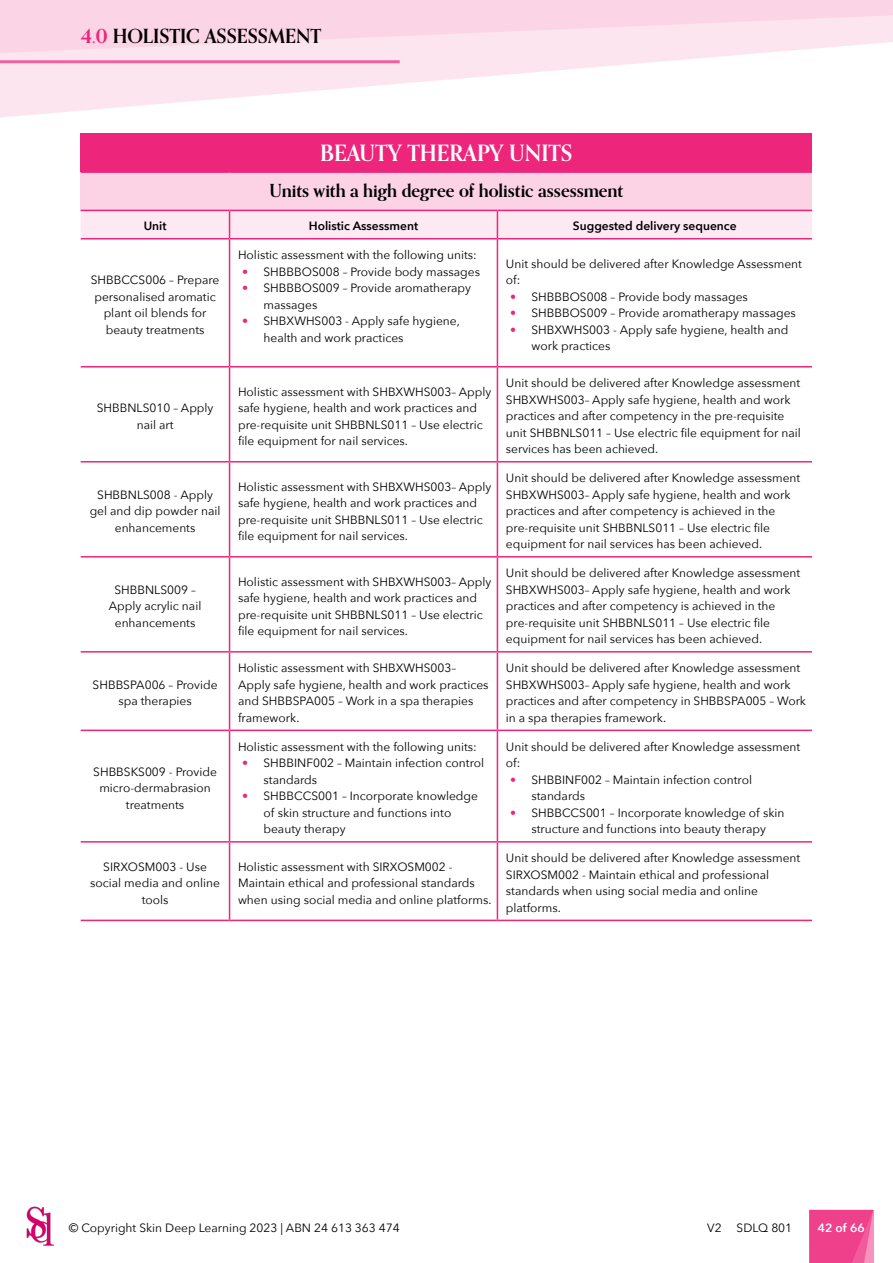
<style>
.page{position:relative;width:893px;height:1263px;background:#fff}
.page>*{position:absolute;margin:0;border:0;box-sizing:border-box;transform-origin:0 0}
.t1{font:700 22.5px "Orpheus Pro";color:#fff}
.t2{font:700 19.5px "Orpheus Pro";color:#000}
.t3{font:700 18px "Orpheus Pro";color:#000}
.t4{font:12px/16.5px "Avenir Next";color:#000}
.t5{font:600 12px "Avenir Next";color:#000}
.t6{font:600 12px "Avenir Next";color:#fff}
.s1{color:#ed257b}
</style>
<div class="page">
<svg style="left:809px;top:1210px;width:64px;height:53px;background:#ef4890"></svg>
<svg style="left:0;top:56px;width:723px;height:62px"></svg>
<svg style="left:0;top:0;width:893px;height:56px;background:#fbdbe9"></svg>
<div style="left:81px;top:134px;width:731px;height:38px;background:#ed257b"></div>
<div style="left:81px;top:172px;width:731px;height:38px;background:#fbd3e5"></div>
<hr style="left:81px;top:133px;width:149px;height:2px;background:#ed257b">
<hr style="left:230px;top:133px;width:267px;height:2px;background:#ed257b">
<hr style="left:497px;top:133px;width:315px;height:2px;background:#ed257b">
<hr style="left:81px;top:171px;width:149px;height:2px;background:#ed257b">
<hr style="left:230px;top:171px;width:267px;height:2px;background:#ed257b">
<hr style="left:497px;top:171px;width:315px;height:2px;background:#ed257b">
<svg style="left:81px;top:210px;width:731px;height:28px;background:#fce0ec"></svg>
<hr style="left:81px;top:730px;width:149px;height:1px;background:#ed257b">
<hr style="left:230px;top:730px;width:267px;height:1px;background:#ed257b">
<hr style="left:497px;top:730px;width:315px;height:1px;background:#ed257b">
<hr style="left:81px;top:841px;width:149px;height:2px;background:#ed257b">
<hr style="left:230px;top:841px;width:267px;height:2px;background:#ed257b">
<hr style="left:497px;top:841px;width:315px;height:2px;background:#ed257b">
<hr style="left:81px;top:920px;width:149px;height:1px;background:#ed257b">
<hr style="left:230px;top:920px;width:267px;height:1px;background:#ed257b">
<hr style="left:497px;top:920px;width:315px;height:1px;background:#ed257b">
<hr style="left:81px;top:238px;width:149px;height:1px;background:#ed257b">
<hr style="left:230px;top:238px;width:267px;height:1px;background:#ed257b">
<hr style="left:229px;top:239px;width:1px;height:127px;background:#ed257b">
<hr style="left:497px;top:238px;width:315px;height:1px;background:#ed257b">
<hr style="left:497px;top:239px;width:1px;height:127px;background:#ed257b">
<hr style="left:81px;top:366px;width:149px;height:1px;background:#ed257b">
<hr style="left:230px;top:366px;width:267px;height:1px;background:#ed257b">
<hr style="left:229px;top:367px;width:1px;height:94px;background:#ed257b">
<hr style="left:497px;top:366px;width:315px;height:1px;background:#ed257b">
<hr style="left:497px;top:367px;width:1px;height:94px;background:#ed257b">
<hr style="left:81px;top:461px;width:149px;height:1px;background:#ed257b">
<hr style="left:230px;top:461px;width:267px;height:1px;background:#ed257b">
<hr style="left:229px;top:462px;width:1px;height:94px;background:#ed257b">
<hr style="left:497px;top:461px;width:315px;height:1px;background:#ed257b">
<hr style="left:497px;top:462px;width:1px;height:94px;background:#ed257b">
<hr style="left:81px;top:556px;width:149px;height:1px;background:#ed257b">
<hr style="left:230px;top:556px;width:267px;height:1px;background:#ed257b">
<hr style="left:229px;top:557px;width:1px;height:94px;background:#ed257b">
<hr style="left:497px;top:556px;width:315px;height:1px;background:#ed257b">
<hr style="left:497px;top:557px;width:1px;height:94px;background:#ed257b">
<hr style="left:81px;top:651px;width:149px;height:2px;background:#ed257b">
<hr style="left:230px;top:651px;width:267px;height:2px;background:#ed257b">
<hr style="left:229px;top:652px;width:1px;height:78px;background:#ed257b">
<hr style="left:497px;top:651px;width:315px;height:2px;background:#ed257b">
<hr style="left:497px;top:652px;width:1px;height:78px;background:#ed257b">
<hr style="left:229px;top:731px;width:1px;height:110px;background:#ed257b">
<hr style="left:497px;top:731px;width:1px;height:110px;background:#ed257b">
<hr style="left:229px;top:843px;width:1px;height:77px;background:#ed257b">
<hr style="left:497px;top:843px;width:1px;height:77px;background:#ed257b">
<img style="left:26px;top:1206px;width:28px;height:40px">
<p class="t2" style="left:81px;top:23px;width:242px"><span class="s1">4.0</span> HOLISTIC ASSESSMENT</p>
<p class="t1" style="left:320px;top:138px;width:254px">BEAUTY THERAPY UNITS</p>
<p class="t3" style="left:270px;top:179px;width:355px">Units with a high degree of holistic assessment</p>
<p class="t5" style="left:144px;top:215px;width:24px">Unit</p>
<p class="t5" style="left:309px;top:215px;width:111px">Holistic Assessment</p>
<p class="t5" style="left:573px;top:215px;width:165px">Suggested delivery sequence</p>
<p class="t4" style="left:91px;top:271px;width:130px;text-align:center">SHBBCCS006 – Prepare personalised aromatic plant oil blends for beauty treatments</p>
<p class="t4" style="left:97px;top:399px;width:118px;text-align:center">SHBBNLS010 – Apply nail art</p>
<p class="t4" style="left:238px;top:246px;width:240px">Holistic assessment with the following units:</p>
<p class="t4" style="left:242px;top:263px;width:239px"><span class="s1">•</span> SHBBBOS008 – Provide body massages</p>
<p class="t4" style="left:264px;top:279px;width:209px;text-indent:-21px"><span class="s1">•</span> SHBBBOS009 – Provide aromatherapy massages</p>
<p class="t4" style="left:264px;top:312px;width:198px;text-indent:-21px"><span class="s1">•</span> SHBXWHS003 - Apply safe hygiene, health and work practices</p>
<p class="t4" style="left:506px;top:255px;width:298px">Unit should be delivered after Knowledge Assessment of:</p>
<p class="t4" style="left:510px;top:288px;width:239px"><span class="s1">•</span> SHBBBOS008 – Provide body massages</p>
<p class="t4" style="left:510px;top:304px;width:287px"><span class="s1">•</span> SHBBBOS009 – Provide aromatherapy massages</p>
<p class="t4" style="left:531px;top:321px;width:258px;text-indent:-21px"><span class="s1">•</span> SHBXWHS003 - Apply safe hygiene, health and work practices</p>
<p class="t4" style="left:238px;top:383px;width:255px">Holistic assessment with SHBXWHS003– Apply safe hygiene, health and work practices and pre-requisite unit SHBBNLS011 – Use electric file equipment for nail services.</p>
<p class="t4" style="left:506px;top:374px;width:297px">Unit should be delivered after Knowledge assessment SHBXWHS003– Apply safe hygiene, health and work practices and after competency in the pre-requisite unit SHBBNLS011 – Use electric file equipment for nail services has been achieved.</p>
<p class="t4" style="left:90px;top:486px;width:132px;text-align:center">SHBBNLS008 - Apply gel and dip powder nail enhancements</p>
<p class="t4" style="left:238px;top:478px;width:255px">Holistic assessment with SHBXWHS003– Apply safe hygiene, health and work practices and pre-requisite unit SHBBNLS011 – Use electric file equipment for nail services.</p>
<p class="t4" style="left:506px;top:469px;width:296px">Unit should be delivered after Knowledge assessment SHBXWHS003– Apply safe hygiene, health and work practices and after competency is achieved in the pre-requisite unit SHBBNLS011 – Use electric file equipment for nail services has been achieved.</p>
<p class="t4" style="left:109px;top:581px;width:94px;text-align:center">SHBBNLS009 –<br>Apply acrylic nail enhancements</p>
<p class="t4" style="left:238px;top:573px;width:255px">Holistic assessment with SHBXWHS003– Apply safe hygiene, health and work practices and pre-requisite unit SHBBNLS011 – Use electric file equipment for nail services.</p>
<p class="t4" style="left:506px;top:564px;width:296px">Unit should be delivered after Knowledge assessment SHBXWHS003– Apply safe hygiene, health and work practices and after competency is achieved in the pre-requisite unit SHBBNLS011 – Use electric file equipment for nail services has been achieved.</p>
<p class="t4" style="left:93px;top:676px;width:126px;text-align:center">SHBBSPA006 – Provide spa therapies</p>
<p class="t4" style="left:238px;top:659px;width:252px">Holistic assessment with SHBXWHS003– Apply safe hygiene, health and work practices and SHBBSPA005 – Work in a spa therapies framework.</p>
<p class="t4" style="left:506px;top:659px;width:302px">Unit should be delivered after Knowledge assessment SHBXWHS003– Apply safe hygiene, health and work practices and after competency in SHBBSPA005 – Work in a spa therapies framework.</p>
<p class="t4" style="left:93px;top:763px;width:125px;text-align:center">SHBBSKS009 - Provide micro-dermabrasion treatments</p>
<p class="t4" style="left:238px;top:738px;width:240px">Holistic assessment with the following units:</p>
<p class="t4" style="left:264px;top:754px;width:222px;text-indent:-21px"><span class="s1">•</span> SHBBINF002 – Maintain infection control standards</p>
<p class="t4" style="left:264px;top:787px;width:216px;text-indent:-21px"><span class="s1">•</span> SHBBCCS001 – Incorporate knowledge of skin structure and functions into beauty therapy</p>
<p class="t4" style="left:506px;top:738px;width:296px">Unit should be delivered after Knowledge assessment of:</p>
<p class="t4" style="left:531px;top:771px;width:222px;text-indent:-21px"><span class="s1">•</span> SHBBINF002 – Maintain infection control standards</p>
<p class="t4" style="left:510px;top:804px;width:276px;text-align:center"><span class="s1">•</span> SHBBCCS001 – Incorporate knowledge of skin structure and functions into beauty therapy</p>
<p class="t4" style="left:90px;top:858px;width:131px;text-align:center">SIRXOSM003 - Use social media and online tools</p>
<p class="t4" style="left:238px;top:858px;width:255px">Holistic assessment with SIRXOSM002 -<br>Maintain ethical and professional standards when using social media and online platforms.</p>
<p class="t4" style="left:506px;top:849px;width:296px">Unit should be delivered after Knowledge assessment SIRXOSM002 - Maintain ethical and professional standards when using social media and online platforms.</p>
<p class="t4" style="left:69px;top:1219px;width:332px">© Copyright Skin Deep Learning 2023 | ABN 24 613 363 474</p>
<p class="t4" style="left:707px;top:1219px;width:87px">V2 SDLQ 801</p>
<p class="t6" style="left:818px;top:1217px;width:48px">42 of 66</p>
</div>
